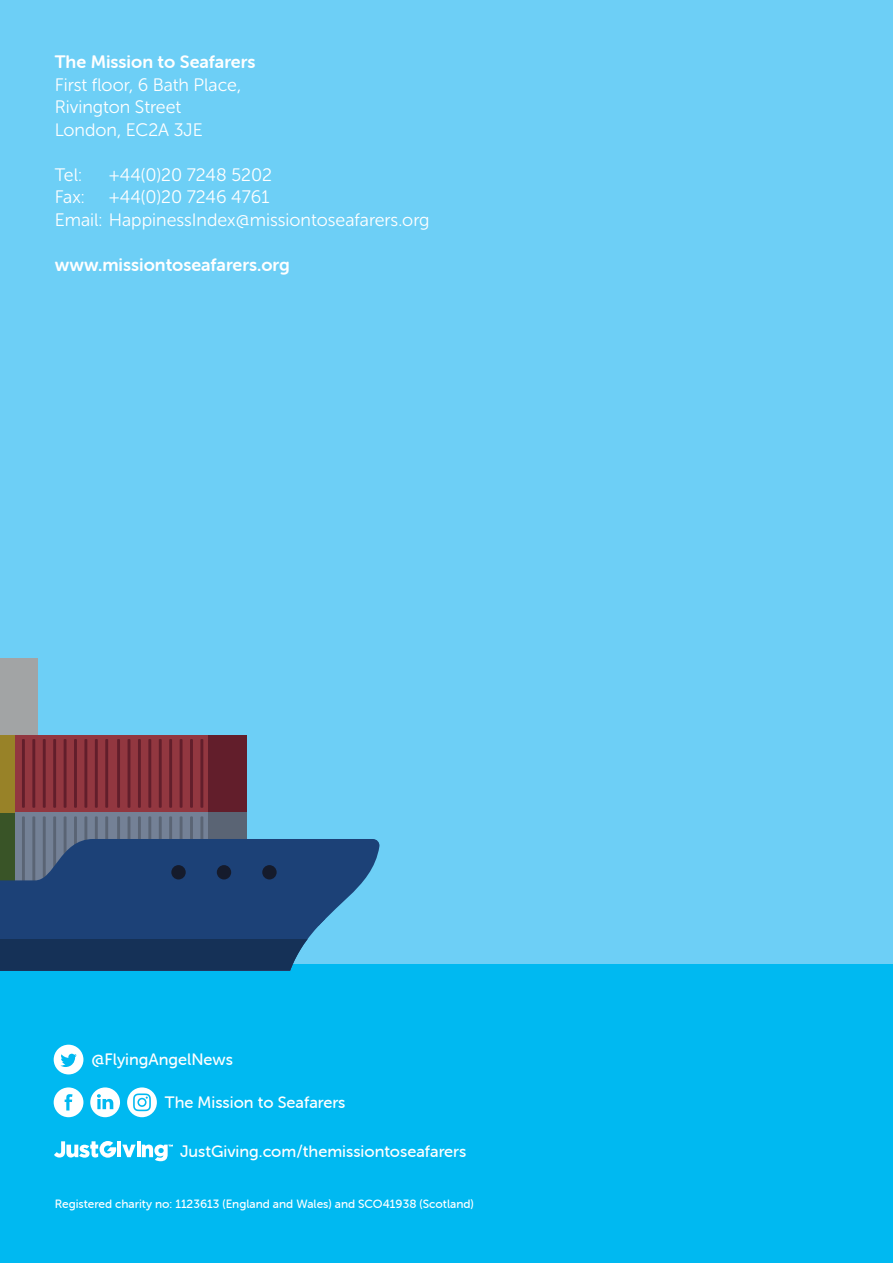
<style>
.page{position:relative;width:893px;height:1263px;background:#6dcff6}
.page>*{position:absolute;margin:0;border:0;box-sizing:border-box;transform-origin:0 0}
.t1{font:18px/22.5px "Museo Sans Rounded 300";color:#fff}
.t2{font:18px "Museo Sans Rounded 700";color:#fff}
.t3{font:16.5px "Museo Sans Rounded 500";color:#fff}
.t4{font:12px "Museo Sans Rounded 500";color:#fff}
</style>
<div class="page">
<div style="left:0;top:964px;width:893px;height:299px;background:#00b9f1"></div>
<svg style="left:54px;top:1141px;width:119px;height:20px"></svg>
<svg style="left:54px;top:1045px;width:29px;height:29px"></svg>
<svg style="left:54px;top:1087px;width:29px;height:30px"></svg>
<svg style="left:127px;top:1087px;width:30px;height:30px"></svg>
<svg style="left:90px;top:1087px;width:30px;height:30px"></svg>
<div style="left:0;top:813px;width:38px;height:77px;background:#395427"></div>
<div style="left:0;top:658px;width:38px;height:77px;background:#a2a4a5"></div>
<div style="left:0;top:735px;width:38px;height:78px;background:#988228"></div>
<div style="left:16px;top:735px;width:193px;height:78px;background:#923740"></div>
<div style="left:209px;top:735px;width:38px;height:78px;background:#621e2b"></div>
<svg style="left:22px;top:739px;width:3px;height:69px"></svg>
<svg style="left:32px;top:739px;width:3px;height:69px"></svg>
<svg style="left:43px;top:739px;width:3px;height:69px"></svg>
<svg style="left:53px;top:739px;width:3px;height:69px"></svg>
<svg style="left:64px;top:739px;width:3px;height:69px"></svg>
<svg style="left:74px;top:739px;width:3px;height:69px"></svg>
<svg style="left:84px;top:739px;width:3px;height:69px"></svg>
<svg style="left:95px;top:739px;width:3px;height:69px"></svg>
<svg style="left:105px;top:739px;width:3px;height:69px"></svg>
<svg style="left:117px;top:739px;width:3px;height:69px"></svg>
<svg style="left:128px;top:739px;width:2px;height:69px"></svg>
<svg style="left:138px;top:739px;width:3px;height:69px"></svg>
<svg style="left:148px;top:739px;width:3px;height:69px"></svg>
<svg style="left:159px;top:739px;width:3px;height:69px"></svg>
<svg style="left:169px;top:739px;width:3px;height:69px"></svg>
<svg style="left:180px;top:739px;width:3px;height:69px"></svg>
<svg style="left:190px;top:739px;width:3px;height:69px"></svg>
<svg style="left:200px;top:739px;width:3px;height:69px"></svg>
<div style="left:16px;top:813px;width:193px;height:77px;background:#748196"></div>
<div style="left:209px;top:813px;width:38px;height:77px;background:#5a6474"></div>
<svg style="left:22px;top:816px;width:3px;height:23px"></svg>
<svg style="left:32px;top:816px;width:3px;height:23px"></svg>
<svg style="left:43px;top:816px;width:3px;height:23px"></svg>
<svg style="left:53px;top:816px;width:3px;height:23px"></svg>
<svg style="left:64px;top:816px;width:3px;height:23px"></svg>
<svg style="left:74px;top:816px;width:3px;height:23px"></svg>
<svg style="left:84px;top:816px;width:36px;height:23px"></svg>
<svg style="left:128px;top:816px;width:2px;height:23px"></svg>
<svg style="left:138px;top:816px;width:3px;height:23px"></svg>
<svg style="left:148px;top:816px;width:3px;height:23px"></svg>
<svg style="left:159px;top:816px;width:3px;height:23px"></svg>
<svg style="left:169px;top:816px;width:3px;height:23px"></svg>
<svg style="left:180px;top:816px;width:3px;height:23px"></svg>
<svg style="left:190px;top:816px;width:3px;height:23px"></svg>
<svg style="left:200px;top:816px;width:3px;height:23px"></svg>
<svg style="left:0;top:839px;width:380px;height:100px;background:#274f80"></svg>
<div style="left:0;top:919px;width:325px;height:7px;background:#1c4177"></div>
<div style="left:262px;top:865px;width:15px;height:14px;background:#151b2c;border-radius:50%"></div>
<div style="left:217px;top:865px;width:14px;height:14px;background:#151b2c;border-radius:50%"></div>
<div style="left:171px;top:865px;width:15px;height:14px;background:#151b2c;border-radius:50%"></div>
<div style="left:0;top:939px;width:314px;height:32px;background:#153157"></div>
<p class="t2" style="left:55px;top:52px;width:202px">The Mission to Seafarers</p>
<p class="t1" style="left:55px;top:73px;width:188px">First floor, 6 Bath Place,<br>Rivington Street<br>London, EC2A 3JE</p>
<p class="t1" style="left:55px;top:163px;width:29px">Tel:</p>
<p class="t1" style="left:109px;top:163px;width:165px">+44(0)20 7248 5202</p>
<p class="t1" style="left:55px;top:186px;width:31px">Fax:</p>
<p class="t1" style="left:55px;top:186px;width:376px;text-indent:54px">+44(0)20 7246 4761<br>Email: HappinessIndex@missiontoseafarers.org</p>
<p class="t2" style="left:55px;top:254px;width:236px">www.missiontoseafarers.org</p>
<p class="t3" style="left:91px;top:1050px;width:143px">@FlyingAngelNews</p>
<p class="t3" style="left:165px;top:1093px;width:182px">The Mission to Seafarers</p>
<p class="t3" style="left:180px;top:1143px;width:288px">JustGiving.com/themissiontoseafarers</p>
<p class="t4" style="left:55px;top:1197px;width:421px">Registered charity no: 1123613 (England and Wales) and SCO41938 (Scotland)</p>
</div>
